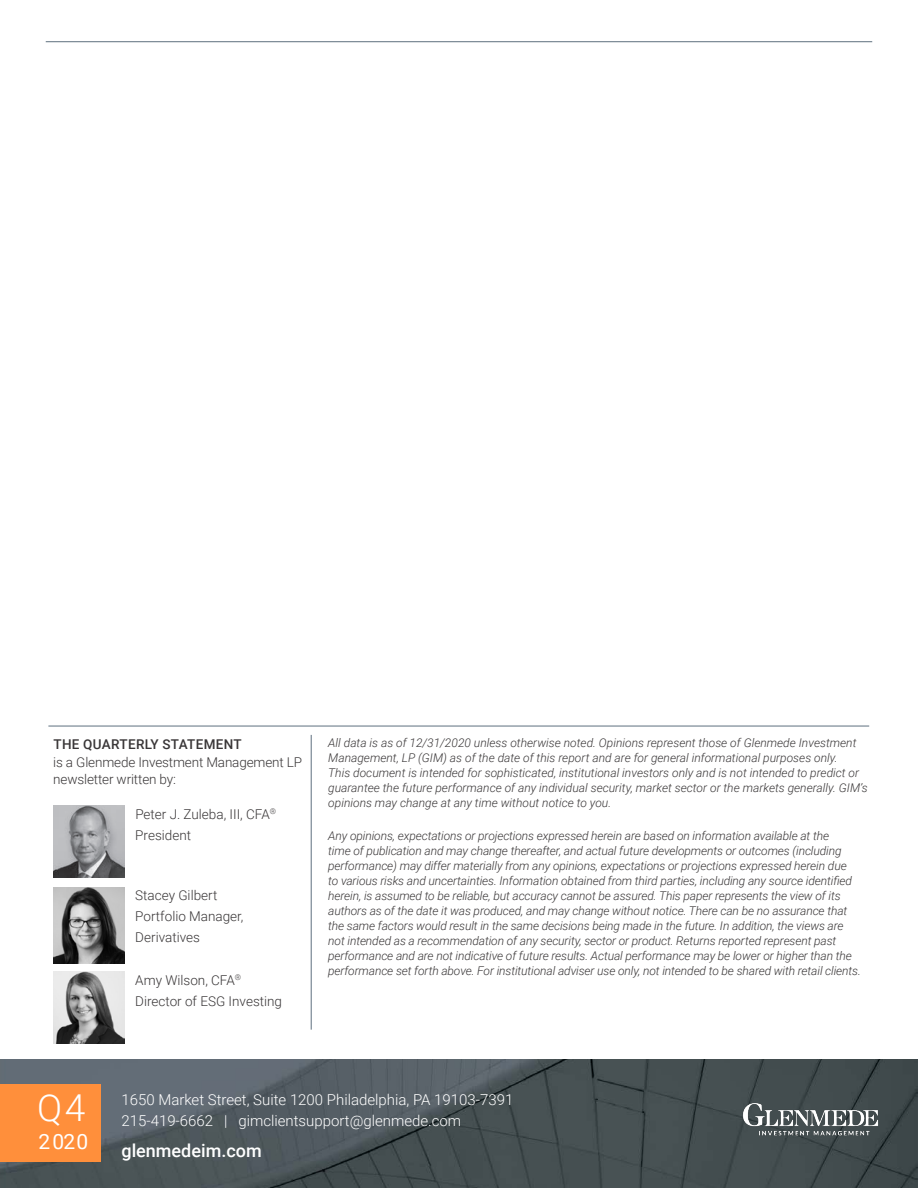
<style>
.page{position:relative;width:918px;height:1188px;background:#fff}
.page>*{position:absolute;margin:0;border:0;box-sizing:border-box;transform-origin:0 0}
.Event_Title{font:300 37.05px "Roboto";color:#fff}
.Event_Title-2{font:21px "Roboto";color:#fff}
.t1{font:500 18px "Roboto";color:#fff}
.t2{font:300 15px "Roboto";color:#fff}
.Event_Title-3{font:300 13.5px/21px "Roboto";color:#393637}
.Blue_Body-_left_just{font:italic 300 12px/15px "Roboto";letter-spacing:-.01em;color:#393637}
.s1{font-weight:500}
</style>
<div class="page">
<hr style="left:46px;top:41px;width:826px;height:1px;background:#5e6f7e">
<img style="left:53px;top:888px;width:72px;height:76px">
<img style="left:0;top:1059px;width:918px;height:129px">
<div style="left:0;top:1084px;width:100px;height:78px;background:#ff8f3b"></div>
<img style="left:53px;top:805px;width:72px;height:72px">
<hr style="left:311px;top:735px;width:1px;height:295px;background:#5e6f7e">
<hr style="left:48px;top:726px;width:821px;height:1px;background:#5e6f7e">
<img style="left:53px;top:972px;width:72px;height:71px">
<img style="left:728px;top:1102px;width:164px;height:35px">
<p class="Event_Title-3" style="left:53px;top:735px;width:250px;line-height:18px"><span class="s1">THE QUARTERLY STATEMENT<br></span>is a Glenmede Investment Management LP</p>
<p class="Event_Title-3" style="left:53px;top:768px;width:124px">newsletter written by:</p>
<p class="Event_Title-3" style="left:135px;top:803px;width:142px">Peter J. Zuleba, III, CFA<sup>®<br></sup>President</p>
<p class="Event_Title-3" style="left:135px;top:884px;width:84px">Stacey Gilbert</p>
<p class="Event_Title-3" style="left:135px;top:905px;width:110px">Portfolio Manager,<br>Derivatives</p>
<p class="Event_Title-3" style="left:135px;top:969px;width:107px">Amy Wilson, CFA<sup>®</sup></p>
<p class="Event_Title-3" style="left:135px;top:990px;width:148px">Director of ESG Investing</p>
<p class="Blue_Body-_left_just" style="left:328px;top:735px;width:541px">All data is as of 12/31/2020 unless otherwise noted. Opinions represent those of Glenmede Investment Management, LP (GIM) as of the date of this report and are for general informational purposes only.<br>This document is intended for sophisticated, institutional investors only and is not intended to predict or guarantee the future performance of any individual security, market sector or the markets generally. GIM’s opinions may change at any time without notice to you.</p>
<p class="Blue_Body-_left_just" style="left:328px;top:827px;width:534px">Any opinions, expectations or projections expressed herein are based on information available at the<br>time of publication and may change thereafter, and actual future developments or outcomes (including performance) may differ materially from any opinions, expectations or projections expressed herein due<br>to various risks and uncertainties. Information obtained from third parties, including any source identified herein, is assumed to be reliable, but accuracy cannot be assured. This paper represents the view of its authors as of the date it was produced, and may change without notice. There can be no assurance that the same factors would result in the same decisions being made in the future. In addition, the views are not intended as a recommendation of any security, sector or product. Returns reported represent past performance and are not indicative of future results. Actual performance may be lower or higher than the performance set forth above. For institutional adviser use only, not intended to be shared with retail clients.</p>
<p class="Event_Title" style="left:37px;top:1082px;width:50px">Q4</p>
<p class="Event_Title-2" style="left:39px;top:1127px;width:51px">2020</p>
<p class="t2" style="left:122px;top:1089px;width:393px">1650 Market Street, Suite 1200 Philadelphia, PA 19103-7391</p>
<p class="t2" style="left:122px;top:1110px;width:341px">215-419-6662 | gimclientsupport@glenmede.com</p>
<p class="t1" style="left:122px;top:1138px;width:142px">glenmedeim.com</p>
</div>
